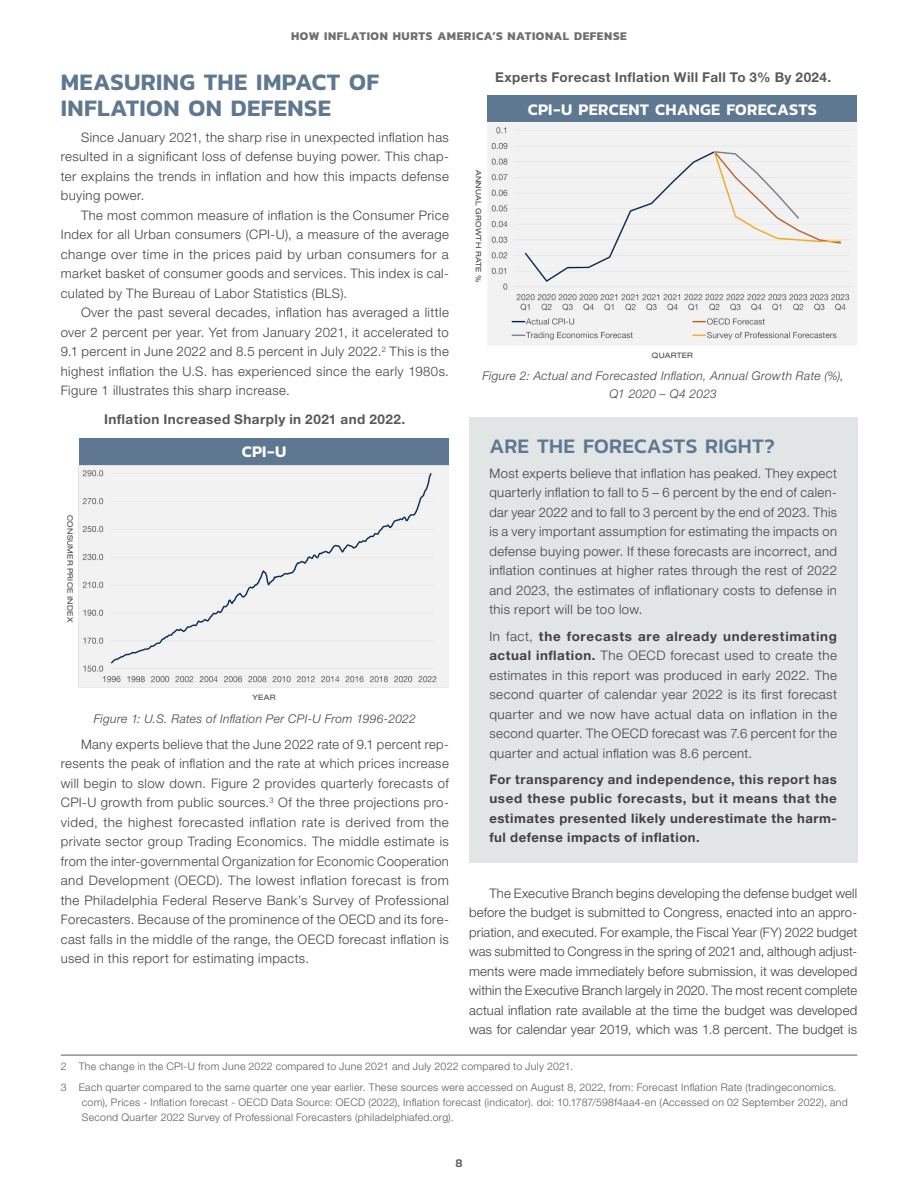
<style>
.page{position:relative;width:918px;height:1188px;background:#fff}
.page>*{position:absolute;margin:0;border:0;box-sizing:border-box;transform-origin:0 0}
.t1{font:600 24px/25.5px "Kanit";letter-spacing:.015em;color:#5d7890}
.t2{font:500 21px "Kanit";letter-spacing:.01em;color:#5d7890}
.t3{font:600 16.5px "Kanit";letter-spacing:.015em;color:#fff}
.t4{font:700 13.5px "Helvetica Neue LT Std";letter-spacing:.03em;color:#58595b}
.t5{font:300 13.2px/19.5px "Helvetica Neue LT Std";letter-spacing:.03em;color:#414042;text-align:justify}
.t6{font:700 13.2px/19.5px "Helvetica Neue LT Std";letter-spacing:.04em;color:#414042;text-align:justify}
.t7{font:italic 300 12px/18px "Helvetica Neue LT Std";letter-spacing:.03em;color:#414042;text-align:center}
.t8{font:700 12px "Kanit";letter-spacing:.05em;color:#6e6f72}
.t9{font:500 12px "Kanit";color:#58595b}
.t10{font:300 10.5px/20.4px "Helvetica Neue LT Std";letter-spacing:.03em;color:#58595b}
.t11{font:expanded 7.5px "Helvetica Neue LT Std";letter-spacing:.035em;color:#414042}
.s1{font-weight:700}
</style>
<div class="page">
<img style="left:79px;top:465px;width:370px;height:223px">
<div style="left:79px;top:438px;width:370px;height:26px;background:#5d7890"></div>
<hr style="left:61px;top:1055px;width:796px;height:1px;background:#58595b">
<img style="left:488px;top:123px;width:369px;height:222px">
<div style="left:488px;top:96px;width:369px;height:26px;background:#5d7890"></div>
<div style="left:469px;top:417px;width:388px;height:446px;background:#e2e5e6"></div>
<p class="t8" style="left:291px;top:27px;width:337px">HOW INFLATION HURTS AMERICA’S NATIONAL DEFENSE</p>
<h1 class="t1" style="left:61px;top:69px;width:320px">MEASURING THE IMPACT OF<br>INFLATION ON DEFENSE</h1>
<p class="t5" style="left:61px;top:127px;width:390px;text-indent:20px">Since January 2021, the sharp rise in unexpected inflation has resulted in a significant loss of defense buying power. This chap&shy;ter explains the trends in inflation and how this impacts defense buying power.</p>
<p class="t5" style="left:61px;top:205px;width:390px;text-indent:20px">The most common measure of inflation is the Consumer Price Index for all Urban consumers (CPI-U), a measure of the average change over time in the prices paid by urban consumers for a market basket of consumer goods and services. This index is cal&shy;culated by The Bureau of Labor Statistics (BLS).</p>
<p class="t5" style="left:61px;top:303px;width:390px;text-indent:20px">Over the past several decades, inflation has averaged a little over 2 percent per year. Yet from January 2021, it accelerated to 9.1 percent in June 2022 and 8.5 percent in July 2022.<sup>2</sup> This is the highest inflation the U.S. has experienced since the early 1980s.<br>Figure 1 illustrates this sharp increase.</p>
<p class="t4" style="left:104px;top:411px;width:303px">Inflation Increased Sharply in 2021 and 2022.</p>
<p class="t3" style="left:242px;top:439px;width:46px">CPI-U</p>
<p class="t4" style="left:495px;top:69px;width:337px">Experts Forecast Inflation Will Fall To 3% By 2024.</p>
<p class="t3" style="left:528px;top:97px;width:291px">CPI-U PERCENT CHANGE FORECASTS</p>
<p class="t11" style="left:483px;top:170px;width:114px;rotate:90deg">ANNUAL GROWTH RATE %</p>
<p class="t11" style="left:652px;top:350px;width:42px">QUARTER</p>
<p class="t7" style="left:482px;top:367px;width:363px">Figure 2: Actual and Forecasted Inflation, Annual Growth Rate (%),<br>Q1 2020 – Q4 2023</p>
<h2 class="t2" style="left:489px;top:430px;width:287px">ARE THE FORECASTS RIGHT?</h2>
<p class="t5" style="left:489px;top:463px;width:349px">Most experts believe that inflation has peaked. They expect quarterly inflation to fall to 5 – 6 percent by the end of calen&shy;dar year 2022 and to fall to 3 percent by the end of 2023. This is a very important assumption for estimating the impacts on defense buying power. If these forecasts are incorrect, and inflation continues at higher rates through the rest of 2022 and 2023, the estimates of inflationary costs to defense in this report will be too low.</p>
<p class="t5" style="left:489px;top:626px;width:349px">In fact, <span class="s1">the forecasts are already underestimating actual inflation.</span> The OECD forecast used to create the estimates in this report was produced in early 2022. The second quarter of calendar year 2022 is its first forecast quarter and we now have actual data on inflation in the second quarter. The OECD forecast was 7.6 percent for the quarter and actual inflation was 8.6 percent.</p>
<p class="t6" style="left:489px;top:769px;width:349px">For transparency and independence, this report has used these public forecasts, but it means that the estimates presented likely underestimate the harm&shy;ful defense impacts of inflation.</p>
<p class="t11" style="left:75px;top:515px;width:109px;rotate:90deg">CONSUMER PRICE INDEX</p>
<p class="t11" style="left:253px;top:693px;width:24px">YEAR</p>
<p class="t7" style="left:94px;top:709px;width:324px">Figure 1: U.S. Rates of Inflation Per CPI-U From 1996-2022</p>
<p class="t5" style="left:61px;top:734px;width:390px;text-indent:20px">Many experts believe that the June 2022 rate of 9.1 percent rep&shy;resents the peak of inflation and the rate at which prices increase will begin to slow down. Figure 2 provides quarterly forecasts of CPI-U growth from public sources.<sup>3</sup> Of the three projections pro&shy;vided, the highest forecasted inflation rate is derived from the private sector group Trading Economics. The middle estimate is from the inter-governmental Organization for Economic Cooperation and Development (OECD). The lowest inflation forecast is from the Philadelphia Federal Reserve Bank’s Survey of Professional Forecasters. Because of the prominence of the OECD and its fore&shy;cast falls in the middle of the range, the OECD forecast inflation is used in this report for estimating impacts.</p>
<p class="t5" style="left:469px;top:883px;width:390px;text-indent:20px">The Executive Branch begins developing the defense budget well before the budget is submitted to Congress, enacted into an appro&shy;priation, and executed. For example, the Fiscal Year (FY) 2022 budget was submitted to Congress in the spring of 2021 and, although adjust&shy;ments were made immediately before submission, it was developed within the Executive Branch largely in 2020. The most recent complete actual inflation rate available at the time the budget was developed was for calendar year 2019, which was 1.8 percent. The budget is</p>
<p class="t10" style="left:61px;top:1056px;width:777px">2 The change in the CPI-U from June 2022 compared to June 2021 and July 2022 compared to July 2021.<br>3 Each quarter compared to the same quarter one year earlier. These sources were accessed on August 8, 2022, from: Forecast Inflation Rate (tradingeconomics.</p>
<p class="t10" style="left:82px;top:1094px;width:768px;line-height:15px">com), Prices - Inflation forecast - OECD Data Source: OECD (2022), Inflation forecast (indicator). doi: 10.1787/598f4aa4-en (Accessed on 02 September 2022), and<br>Second Quarter 2022 Survey of Professional Forecasters (philadelphiafed.org).</p>
<p class="t9" style="left:455px;top:1154px;width:9px">8</p>
</div>
